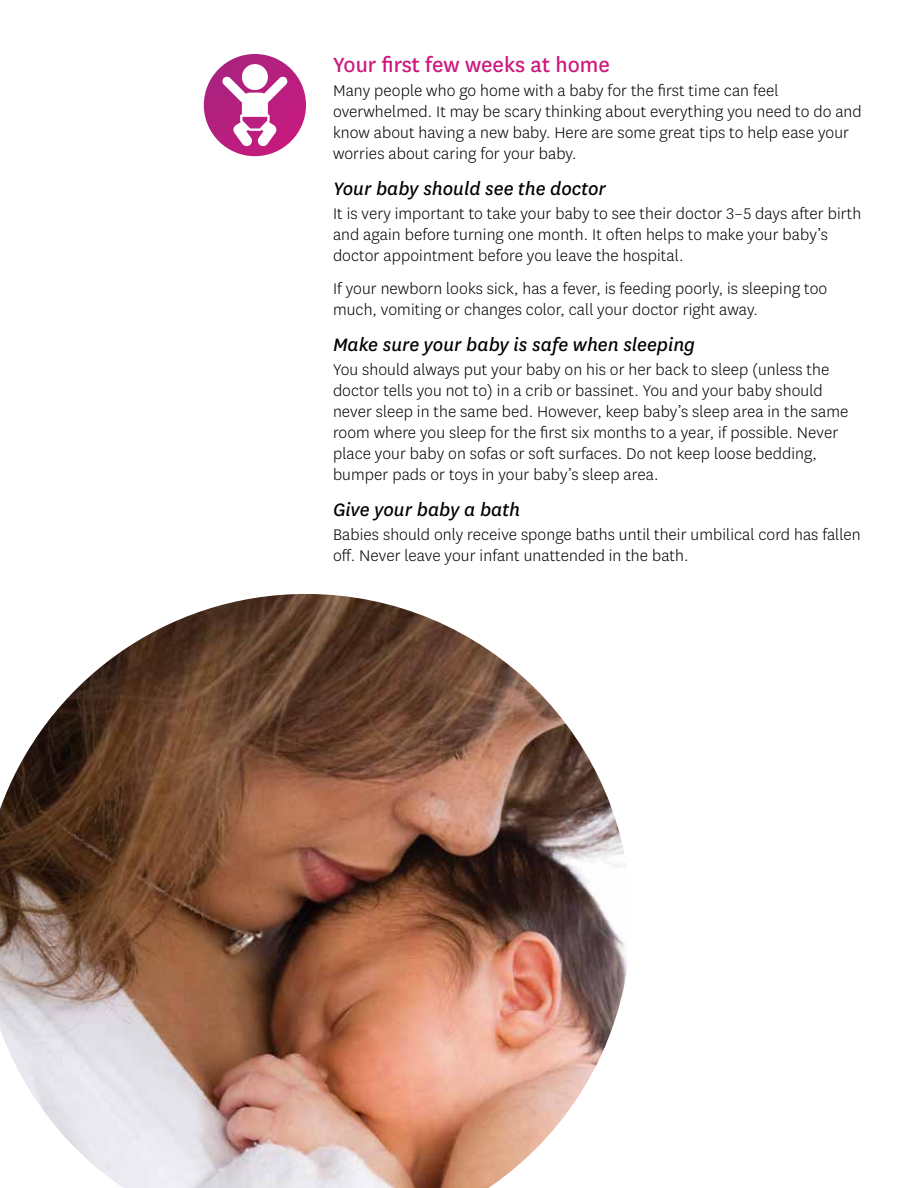
<style>
.page{position:relative;width:918px;height:1188px;background:#fff}
.page>*{position:absolute;margin:0;border:0;box-sizing:border-box;transform-origin:0 0}
.t1{font:24px "Centene Sans";color:#cb177d}
.t2{font:italic 21px "Centene Sans";color:#000}
.t3{font:300 18px/21px "Centene Sans";letter-spacing:.005em;color:#000}
</style>
<div class="page">
<svg style="left:204px;top:54px;width:102px;height:102px;background:#b8217f"></svg>
<svg style="left:222px;top:64px;width:66px;height:82px"></svg>
<img style="left:0;top:594px;width:627px;height:594px">
<h3 class="t1" style="left:333px;top:49px;width:278px">Your first few weeks at home</h3>
<p class="t3" style="left:333px;top:79px;width:530px">Many people who go home with a baby for the first time can feel overwhelmed. It may be scary thinking about everything you need to do and know about having a new baby. Here are some great tips to help ease your worries about caring for your baby.</p>
<h4 class="t2" style="left:333px;top:175px;width:274px">Your baby should see the doctor</h4>
<p class="t3" style="left:333px;top:202px;width:530px">It is very important to take your baby to see their doctor 3–5 days after birth and again before turning one month. It often helps to make your baby’s doctor appointment before you leave the hospital.</p>
<p class="t3" style="left:333px;top:277px;width:496px">If your newborn looks sick, has a fever, is feeding poorly, is sleeping too much, vomiting or changes color, call your doctor right away.</p>
<h4 class="t2" style="left:333px;top:331px;width:363px">Make sure your baby is safe when sleeping</h4>
<p class="t3" style="left:333px;top:358px;width:517px">You should always put your baby on his or her back to sleep (unless the doctor tells you not to) in a crib or bassinet. You and your baby should never sleep in the same bed. However, keep baby’s sleep area in the same room where you sleep for the first six months to a year, if possible. Never place your baby on sofas or soft surfaces. Do not keep loose bedding, bumper pads or toys in your baby’s sleep area.</p>
<h4 class="t2" style="left:333px;top:496px;width:189px">Give your baby a bath</h4>
<p class="t3" style="left:333px;top:523px;width:529px">Babies should only receive sponge baths until their umbilical cord has fallen off. Never leave your infant unattended in the bath.</p>
</div>
